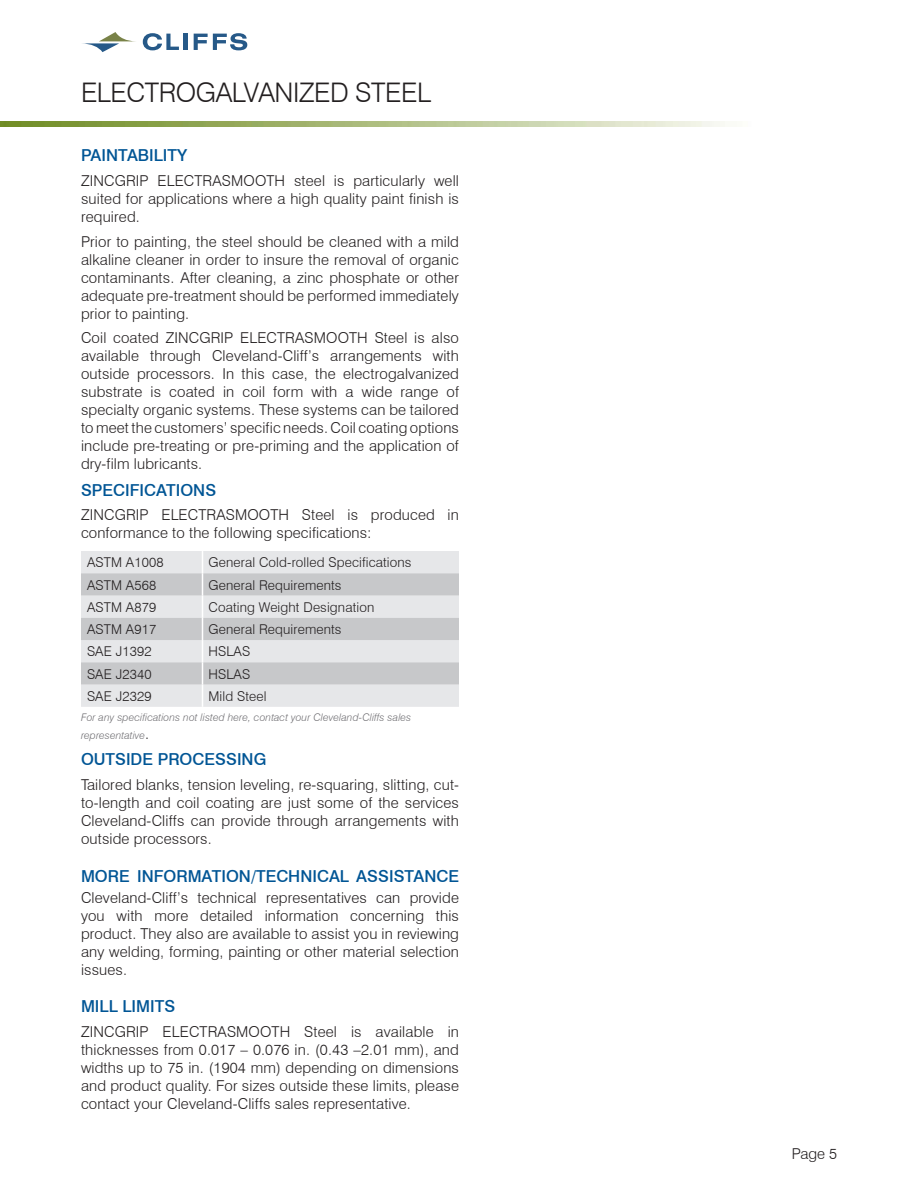
<style>
.page{position:relative;width:918px;height:1188px;background:#fff}
.page>*{position:absolute;margin:0;border:0;box-sizing:border-box;transform-origin:0 0}
.t1{font:300 27px "Swiss 721 BT";letter-spacing:-.015em;color:#231f20}
.t2{font:500 16.5px "Swiss 721 BT";color:#005595}
.t3{font:300 15px/18px "Swiss 721 BT";letter-spacing:.01em;color:#231f20;text-align:justify}
.t4{font:300 13.5px "Swiss 721 BT";letter-spacing:.01em;color:#231f20}
.t5{font:italic 300 10.5px/18px "Swiss 721 BT";letter-spacing:.01em;color:#717074}
.s1{font-style:normal;font-size:15px;color:#231f20}
</style>
<div class="page">
<img style="left:0;top:122px;width:725px;height:5px">
<svg style="left:143px;top:33px;width:36px;height:17px"></svg>
<hr style="left:184px;top:34px;width:4px;height:16px;background:#265988">
<svg style="left:194px;top:33px;width:53px;height:17px"></svg>
<svg style="left:82px;top:32px;width:54px;height:20px"></svg>
<svg style="left:81px;top:551px;width:378px;height:156px;background:#d8d9db"></svg>
<h1 class="t1" style="left:81px;top:76px;width:352px">ELECTROGALVANIZED STEEL</h1>
<p class="t2" style="left:81px;top:145px;width:108px">PAINTABILITY</p>
<p class="t3" style="left:81px;top:171px;width:380px">ZINCGRIP ELECTRASMOOTH steel is particularly well suited for applications where a high quality paint finish is required.</p>
<p class="t3" style="left:81px;top:232px;width:379px">Prior to painting, the steel should be cleaned with a mild alkaline cleaner in order to insure the removal of organic contaminants. After cleaning, a zinc phosphate or other adequate pre-treatment should be performed immediately prior to painting.</p>
<p class="t3" style="left:81px;top:329px;width:380px">Coil coated ZINCGRIP ELECTRASMOOTH Steel is also available through Cleveland-Cliff’s arrangements with outside processors. In this case, the electrogalvanized substrate is coated in coil form with a wide range of specialty organic systems. These systems can be tailored to meet the customers’ specific needs. Coil coating options include pre-treating or pre-priming and the application of dry-film lubricants.</p>
<p class="t2" style="left:81px;top:480px;width:137px">SPECIFICATIONS</p>
<p class="t3" style="left:81px;top:506px;width:379px">ZINCGRIP ELECTRASMOOTH Steel is produced in conformance to the following specifications:</p>
<p class="t4" style="left:87px;top:554px;width:78px">ASTM A1008</p>
<p class="t4" style="left:208px;top:554px;width:205px">General Cold-rolled Specifications</p>
<p class="t4" style="left:87px;top:577px;width:71px">ASTM A568</p>
<p class="t4" style="left:208px;top:577px;width:135px">General Requirements</p>
<p class="t4" style="left:87px;top:599px;width:71px">ASTM A879</p>
<p class="t4" style="left:208px;top:599px;width:167px">Coating Weight Designation</p>
<p class="t4" style="left:87px;top:621px;width:71px">ASTM A917</p>
<p class="t4" style="left:208px;top:621px;width:135px">General Requirements</p>
<p class="t4" style="left:87px;top:643px;width:66px">SAE J1392</p>
<p class="t4" style="left:208px;top:643px;width:43px">HSLAS</p>
<p class="t4" style="left:87px;top:666px;width:66px">SAE J2340</p>
<p class="t4" style="left:208px;top:666px;width:43px">HSLAS</p>
<p class="t4" style="left:87px;top:688px;width:66px">SAE J2329</p>
<p class="t4" style="left:208px;top:688px;width:60px">Mild Steel</p>
<p class="t5" style="left:81px;top:708px;width:332px">For any specifications not listed here, contact your Cleveland-Cliffs sales representative<span class="s1">.</span></p>
<p class="t2" style="left:81px;top:749px;width:187px">OUTSIDE PROCESSING</p>
<p class="t3" style="left:81px;top:776px;width:380px">Tailored blanks, tension leveling, re-squaring, slitting, cut&shy;to-length and coil coating are just some of the services Cleveland-Cliffs can provide through arrangements with outside processors.</p>
<p class="t2" style="left:81px;top:866px;width:380px">MORE INFORMATION/TECHNICAL ASSISTANCE</p>
<p class="t3" style="left:81px;top:888px;width:380px">Cleveland-Cliff’s technical representatives can provide you with more detailed information concerning this product. They also are available to assist you in reviewing any welding, forming, painting or other material selection issues.</p>
<p class="t2" style="left:81px;top:996px;width:96px">MILL LIMITS</p>
<p class="t3" style="left:81px;top:1022px;width:380px">ZINCGRIP ELECTRASMOOTH Steel is available in thicknesses from 0.017 – 0.076 in. (0.43 –2.01 mm), and widths up to 75 in. (1904 mm) depending on dimensions and product quality. For sizes outside these limits, please contact your Cleveland-Cliffs sales representative.</p>
<p class="t3" style="left:792px;top:1144px;width:47px">Page 5</p>
</div>
